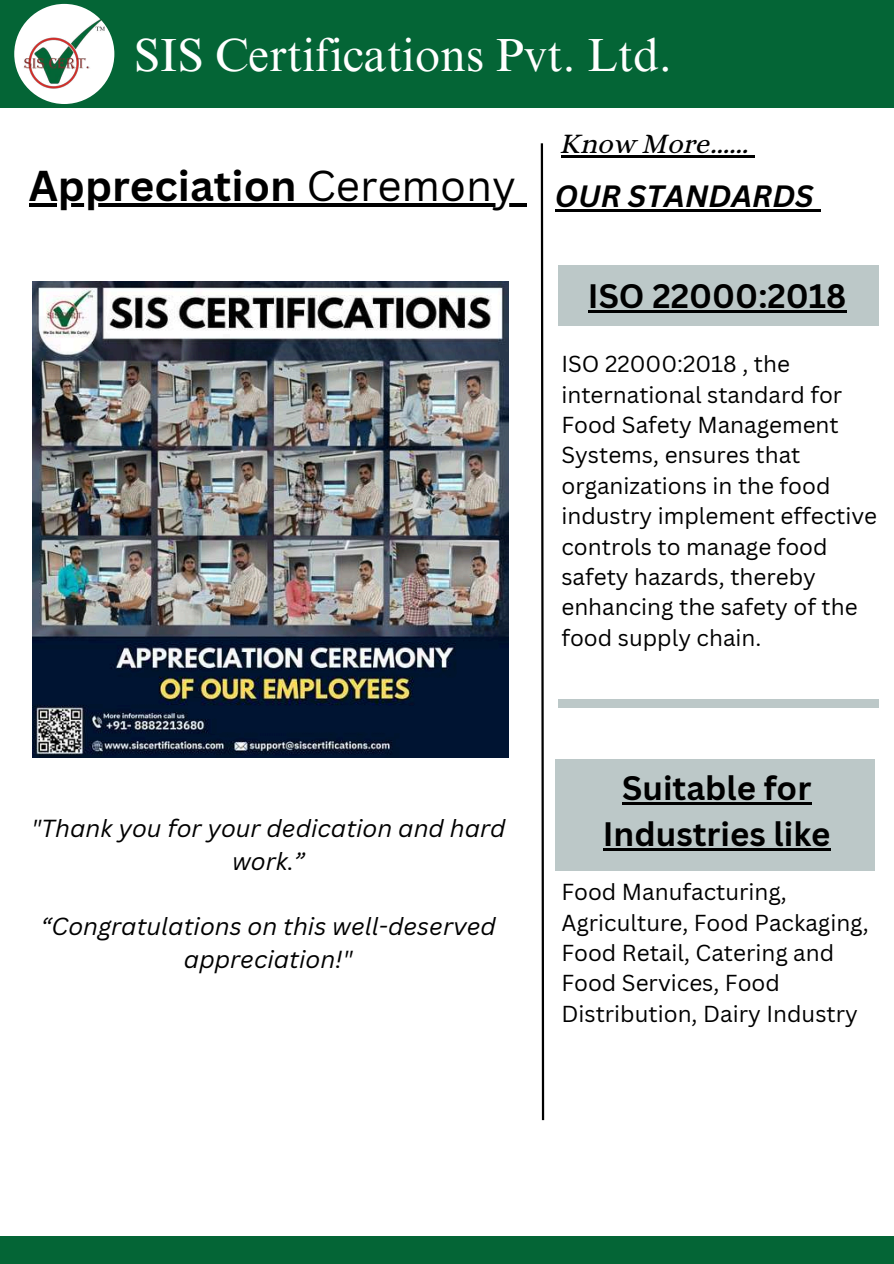
<style>
.page{position:relative;width:894px;height:1264px;background:#fff}
.page>*{position:absolute;margin:0;border:0;box-sizing:border-box;transform-origin:0 0}
.t1{font:46.5px "Times NRMT Pro";color:#fff}
.t2{font:700 42px "Canva Sans";color:#000}
.t3{font:700 33px/46.2px "Canva Sans";color:#000;text-align:center}
.t4{font:italic 700 30px "Canva Sans";color:#000}
.t5{font:28.5px "CA Generated";color:#000}
.t6{font:italic 24px/32.7px "Canva Sans";color:#000;text-align:center}
.t7{font:22.5px/30.3px "Canva Sans";color:#000}
.s1{font-weight:400}
</style>
<div class="page">
<div style="left:0;top:0;width:893px;height:108px;background:#046536"></div>
<div style="left:14px;top:4px;width:100px;height:100px;background:#fff;border-radius:50%"></div>
<img style="left:21px;top:20px;width:83px;height:70px">
<svg style="left:540px;top:143px;width:5px;height:978px"></svg>
<div style="left:0;top:1235px;width:893px;height:28px;background:#046536"></div>
<div style="left:558px;top:698px;width:320px;height:9px;background:#bcc8c8"></div>
<div style="left:558px;top:266px;width:320px;height:60px;background:#bcc8c8"></div>
<div style="left:554px;top:759px;width:320px;height:111px;background:#bcc8c8"></div>
<hr style="left:622px;top:802px;width:189px;height:2px;background:#000">
<hr style="left:602px;top:848px;width:228px;height:2px;background:#000">
<img style="left:32px;top:281px;width:476px;height:476px">
<hr style="left:561px;top:155px;width:187px;height:2px;background:#000">
<svg style="left:748px;top:155px;width:6px;height:2px"></svg>
<hr style="left:554px;top:209px;width:259px;height:2px;background:#000">
<svg style="left:813px;top:209px;width:7px;height:2px"></svg>
<hr style="left:587px;top:310px;width:259px;height:2px;background:#000">
<hr style="left:29px;top:203px;width:277px;height:4px;background:#000">
<hr style="left:306px;top:203px;width:210px;height:4px;background:#000">
<hr style="left:516px;top:203px;width:10px;height:4px;background:#000">
<h1 class="t1" style="left:134px;top:38px;width:539px">SIS Certifications Pvt. Ltd.</h1>
<h2 class="t2" style="left:29px;top:156px;width:488px">Appreciation <span class="s1">Ceremony</span></h2>
<p class="t5" style="left:561px;top:127px;width:189px">Know More......</p>
<h3 class="t4" style="left:554px;top:175px;width:260px">OUR STANDARDS</h3>
<h3 class="t3" style="left:587px;top:272px;width:260px">ISO 22000:2018</h3>
<p class="t7" style="left:561px;top:348px;width:317px">ISO 22000:2018 , the international standard for<br>Food Safety Management<br>Systems, ensures that organizations in the food industry implement effective controls to manage food safety hazards, thereby enhancing the safety of the food supply chain.</p>
<p class="t6" style="left:31px;top:811px;width:476px">"Thank you for your dedication and hard work.”</p>
<p class="t6" style="left:41px;top:909px;width:456px">“Congratulations on this well-deserved appreciation!"</p>
<h3 class="t3" style="left:602px;top:764px;width:229px">Suitable for<br>Industries like</h3>
<p class="t7" style="left:561px;top:876px;width:309px">Food Manufacturing,<br>Agriculture, Food Packaging,<br>Food Retail, Catering and<br>Food Services, Food<br>Distribution, Dairy Industry</p>
</div>
